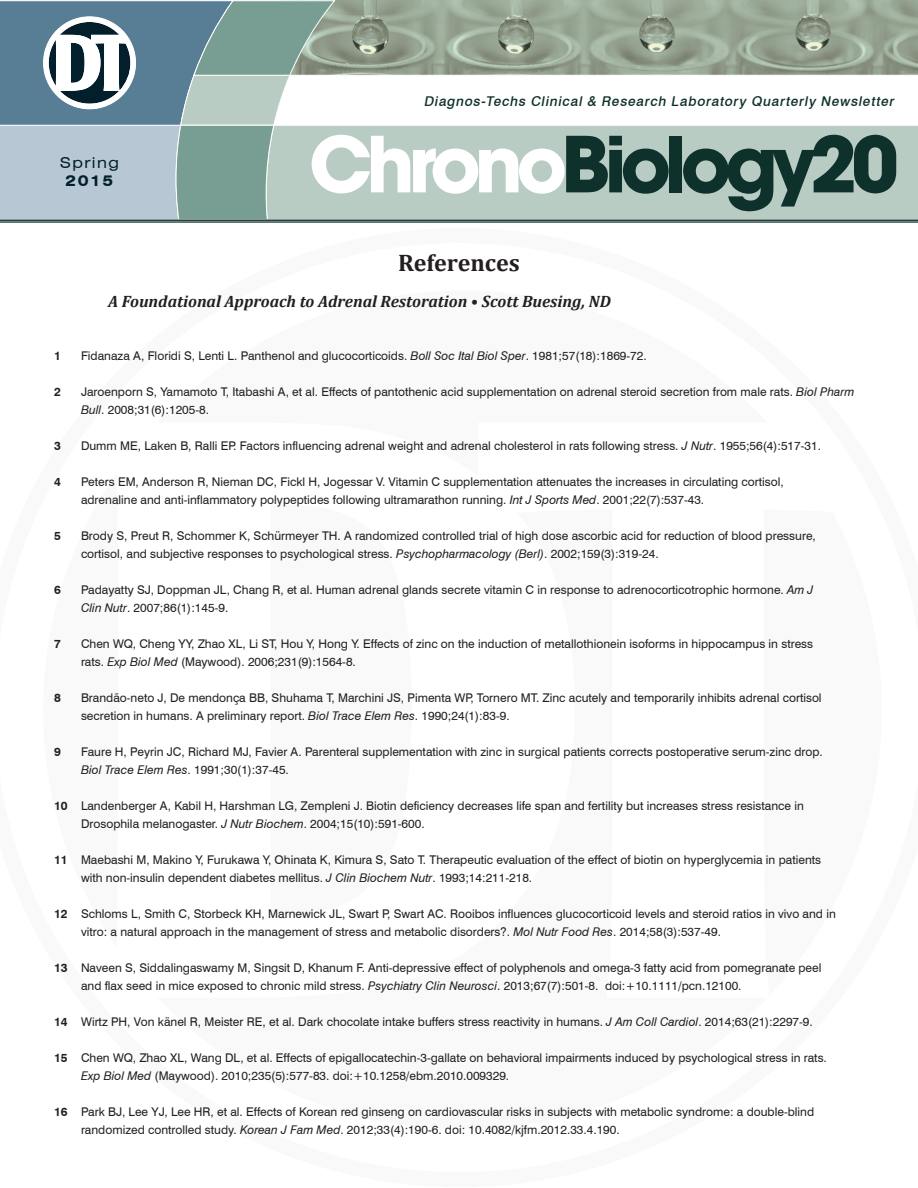
<style>
.page{position:relative;width:918px;height:1188px;background:#fff}
.page>*{position:absolute;margin:0;border:0;box-sizing:border-box;transform-origin:0 0}
._13-Credit{font:700 76.5px "Avant Garde LT";letter-spacing:-.08em;color:#0f312b}
.t1{font:700 24px "Cambria";color:#231f20}
.t2{font:italic 700 16.5px "Cambria";color:#231f20}
.t3{font:expanded 15px "Swiss 721 BT";letter-spacing:.1em;color:#031f2c}
.t4{font:700 expanded 15px "Swiss 721 BT";color:#031f2c}
.t5{font:italic 500 13.5px "Swiss 721 BT";color:#0f312b}
.Endnote_Text{font:12px/18px "Swiss 721 BT";color:#231f20}
.t6{font:700 12px "Swiss 721 BT";color:#231f20}
.s1{color:#fff}
.s2{font-style:italic}
.s3{font-weight:700}
</style>
<div class="page">
<hr style="left:0;top:218px;width:918px;height:1px;background:#0f312b">
<hr style="left:0;top:220px;width:918px;height:1px;background:#0f312b">
<hr style="left:0;top:221px;width:918px;height:2px;background:#0f312b">
<svg style="left:0;top:1px;width:918px;height:217px"></svg>
<p class="t3" style="left:60px;top:153px;width:61px">Spring</p>
<p class="t4" style="left:65px;top:171px;width:50px">2015</p>
<p class="t5" style="left:424px;top:93px;width:474px">Diagnos-Techs Clinical &amp; Research Laboratory Quarterly Newsletter</p>
<p class="_13-Credit" style="left:309px;top:115px;width:591px"><span class="s1">Chrono</span>Biology20</p>
<p class="t1" style="left:398px;top:246px;width:123px">References</p>
<p class="t2" style="left:108px;top:289px;width:504px">A Foundational Approach to Adrenal Restoration • Scott Buesing, ND</p>
<p class="t6" style="left:54px;top:348px;width:8px">1</p>
<p class="Endnote_Text" style="left:81px;top:347px;width:567px">Fidanaza A, Floridi S, Lenti L. Panthenol and glucocorticoids. <span class="s2">Boll Soc Ital Biol Sper</span>. 1981;57(18):1869-72.</p>
<p class="t6" style="left:54px;top:384px;width:8px">2</p>
<p class="Endnote_Text" style="left:81px;top:383px;width:775px">Jaroenporn S, Yamamoto T, Itabashi A, et al. Effects of pantothenic acid supplementation on adrenal steroid secretion from male rats. <span class="s2">Biol Pharm<br>Bull</span>. 2008;31(6):1205-8.</p>
<p class="t6" style="left:54px;top:438px;width:8px">3</p>
<p class="Endnote_Text" style="left:81px;top:437px;width:742px">Dumm ME, Laken B, Ralli EP. Factors influencing adrenal weight and adrenal cholesterol in rats following stress. <span class="s2">J Nutr</span>. 1955;56(4):517-31.</p>
<p class="t6" style="left:54px;top:474px;width:8px">4</p>
<p class="Endnote_Text" style="left:81px;top:473px;width:704px">Peters EM, Anderson R, Nieman DC, Fickl H, Jogessar V. Vitamin C supplementation attenuates the increases in circulating cortisol, adrenaline and anti-inflammatory polypeptides following ultramarathon running. <span class="s2">Int J Sports Med</span>. 2001;22(7):537-43.</p>
<p class="t6" style="left:54px;top:528px;width:8px">5</p>
<p class="Endnote_Text" style="left:81px;top:527px;width:736px">Brody S, Preut R, Schommer K, Schürmeyer TH. A randomized controlled trial of high dose ascorbic acid for reduction of blood pressure, cortisol, and subjective responses to psychological stress. <span class="s2">Psychopharmacology (Berl)</span>. 2002;159(3):319-24.</p>
<p class="t6" style="left:54px;top:582px;width:8px">6</p>
<p class="Endnote_Text" style="left:81px;top:581px;width:734px">Padayatty SJ, Doppman JL, Chang R, et al. Human adrenal glands secrete vitamin C in response to adrenocorticotrophic hormone. <span class="s2">Am J<br>Clin Nutr</span>. 2007;86(1):145-9.</p>
<p class="t6" style="left:54px;top:636px;width:8px">7</p>
<p class="Endnote_Text" style="left:81px;top:635px;width:734px">Chen WQ, Cheng YY, Zhao XL, Li ST, Hou Y, Hong Y. Effects of zinc on the induction of metallothionein isoforms in hippocampus in stress rats. <span class="s2">Exp Biol Med</span> (Maywood). 2006;231(9):1564-8.</p>
<p class="t6" style="left:54px;top:690px;width:8px">8</p>
<p class="Endnote_Text" style="left:81px;top:689px;width:742px">Brandão-neto J, De mendonça BB, Shuhama T, Marchini JS, Pimenta WP, Tornero MT. Zinc acutely and temporarily inhibits adrenal cortisol secretion in humans. A preliminary report. <span class="s2">Biol Trace Elem Res</span>. 1990;24(1):83-9.</p>
<p class="t6" style="left:54px;top:744px;width:8px">9</p>
<p class="Endnote_Text" style="left:81px;top:743px;width:743px">Faure H, Peyrin JC, Richard MJ, Favier A. Parenteral supplementation with zinc in surgical patients corrects postoperative serum-zinc drop.<br><span class="s2">Biol Trace Elem Res</span>. 1991;30(1):37-45.</p>
<p class="Endnote_Text" style="left:81px;top:797px;width:724px;text-indent:-27px"><span class="s3">10</span> Landenberger A, Kabil H, Harshman LG, Zempleni J. Biotin deficiency decreases life span and fertility but increases stress resistance in<br>Drosophila melanogaster. <span class="s2">J Nutr Biochem</span>. 2004;15(10):591-600.</p>
<p class="Endnote_Text" style="left:81px;top:851px;width:742px;text-indent:-27px"><span class="s3">11</span> Maebashi M, Makino Y, Furukawa Y, Ohinata K, Kimura S, Sato T. Therapeutic evaluation of the effect of biotin on hyperglycemia in patients with non-insulin dependent diabetes mellitus. <span class="s2">J Clin Biochem Nutr</span>. 1993;14:211-218.</p>
<p class="Endnote_Text" style="left:81px;top:905px;width:756px;text-indent:-27px"><span class="s3">12</span> Schloms L, Smith C, Storbeck KH, Marnewick JL, Swart P, Swart AC. Rooibos influences glucocorticoid levels and steroid ratios in vivo and in vitro: a natural approach in the management of stress and metabolic disorders?. <span class="s2">Mol Nutr Food Res</span>. 2014;58(3):537-49.</p>
<p class="Endnote_Text" style="left:81px;top:959px;width:742px;text-indent:-27px"><span class="s3">13</span> Naveen S, Siddalingaswamy M, Singsit D, Khanum F. Anti-depressive effect of polyphenols and omega-3 fatty acid from pomegranate peel and flax seed in mice exposed to chronic mild stress. <span class="s2">Psychiatry Clin Neurosci</span>. 2013;67(7):501-8. doi:+10.1111/pcn.12100.</p>
<p class="Endnote_Text" style="left:54px;top:1013px;width:760px"><span class="s3">14</span> Wirtz PH, Von känel R, Meister RE, et al. Dark chocolate intake buffers stress reactivity in humans. <span class="s2">J Am Coll Cardiol</span>. 2014;63(21):2297-9.</p>
<p class="Endnote_Text" style="left:81px;top:1049px;width:747px;text-indent:-27px"><span class="s3">15</span> Chen WQ, Zhao XL, Wang DL, et al. Effects of epigallocatechin-3-gallate on behavioral impairments induced by psychological stress in rats.<br><span class="s2">Exp Biol Med</span> (Maywood). 2010;235(5):577-83. doi:+10.1258/ebm.2010.009329.</p>
<p class="Endnote_Text" style="left:81px;top:1103px;width:735px;text-indent:-27px"><span class="s3">16</span> Park BJ, Lee YJ, Lee HR, et al. Effects of Korean red ginseng on cardiovascular risks in subjects with metabolic syndrome: a double-blind randomized controlled study. <span class="s2">Korean J Fam Med</span>. 2012;33(4):190-6. doi: 10.4082/kjfm.2012.33.4.190.</p>
</div>
